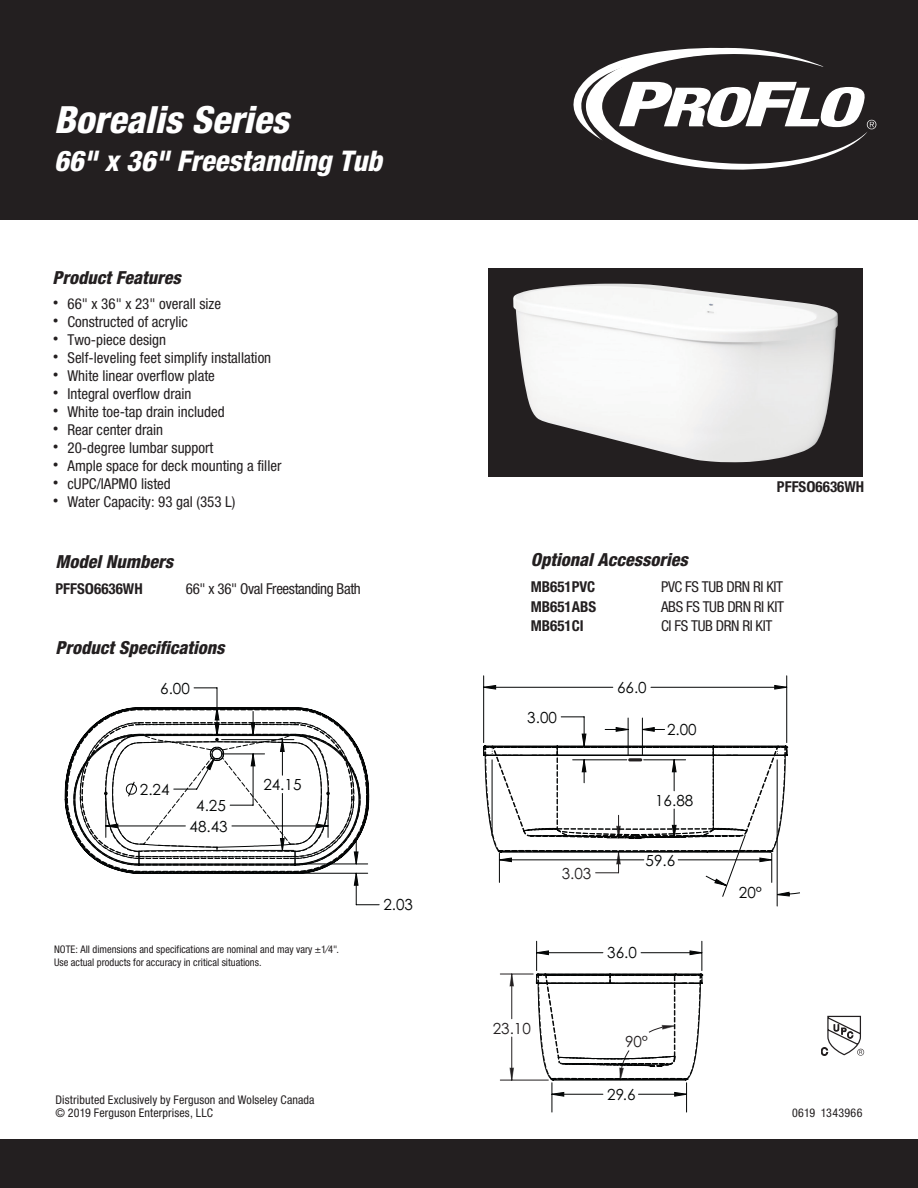
<style>
.page{position:relative;width:918px;height:1188px;background:#fff}
.page>*{position:absolute;margin:0;border:0;box-sizing:border-box;transform-origin:0 0}
.t1{font:italic 800 condensed 37.5px "Helvetica Neue";color:#fff}
.t2{font:italic 800 condensed 28.5px "Helvetica Neue";color:#fff}
.t3{font:italic 800 condensed 18px "Helvetica Neue";color:#231f20}
.t4{font:15.3px "Century Gothic";color:#030505}
.t5{font:15.3px "Century Gothic";color:#231f20}
.t6{font:condensed 15px "Helvetica Neue LT Std";color:#231f20}
.t7{font:condensed 15px "Helvetica Neue LT Std";letter-spacing:-.025em;color:#231f20}
.t8{font:700 condensed 15px "Helvetica Neue LT Std";color:#231f20}
.t9{font:condensed 12px/13.5px "Helvetica Neue";letter-spacing:.01em;color:#231f20}
.t10{font:condensed 12px "Helvetica Neue";letter-spacing:.03em;color:#231f20}
.t11{font:condensed 10.5px/12.6px "Helvetica Neue LT Std";color:#231f20}
.s1{font-family:"Helvetica";font-stretch:normal;font-size:18px}
</style>
<div class="page">
<div style="left:0;top:1139px;width:918px;height:49px;background:#231f20"></div>
<div style="left:0;top:0;width:918px;height:220px;background:#231f20"></div>
<svg style="left:573px;top:47px;width:303px;height:123px"></svg>
<svg style="left:821px;top:1016px;width:43px;height:40px"></svg>
<svg style="left:65px;top:707px;width:304px;height:179px"></svg>
<svg style="left:484px;top:685px;width:316px;height:212px"></svg>
<svg style="left:491px;top:716px;width:287px;height:191px"></svg>
<hr style="left:642px;top:718px;width:1px;height:37px;background:#030505">
<hr style="left:628px;top:718px;width:1px;height:37px;background:#030505">
<hr style="left:484px;top:687px;width:129px;height:1px;background:#030505">
<hr style="left:651px;top:687px;width:136px;height:1px;background:#030505">
<hr style="left:483px;top:676px;width:1px;height:67px;background:#030505">
<hr style="left:786px;top:676px;width:1px;height:67px;background:#030505">
<svg style="left:777px;top:892px;width:12px;height:4px"></svg>
<svg style="left:484px;top:685px;width:12px;height:4px"></svg>
<svg style="left:775px;top:685px;width:12px;height:4px"></svg>
<svg style="left:483px;top:728px;width:316px;height:158px"></svg>
<hr style="left:702px;top:941px;width:1px;height:30px;background:#030505">
<hr style="left:536px;top:941px;width:1px;height:30px;background:#030505">
<hr style="left:500px;top:1080px;width:48px;height:1px;background:#231f20">
<hr style="left:500px;top:974px;width:33px;height:1px;background:#231f20">
<svg style="left:536px;top:950px;width:167px;height:5px"></svg>
<svg style="left:509px;top:973px;width:5px;height:108px"></svg>
<svg style="left:535px;top:970px;width:168px;height:142px"></svg>
<div style="left:488px;top:269px;width:374px;height:208px;background:#231f20"></div>
<img style="left:513px;top:284px;width:325px;height:178px">
<h1 class="t1" style="left:54px;top:96px;width:236px">Borealis Series</h1>
<h2 class="t2" style="left:54px;top:143px;width:329px">66" x 36" Freestanding Tub</h2>
<p class="t3" style="left:52px;top:267px;width:130px">Product Features</p>
<p class="t6" style="left:52px;top:295px;width:170px"><span class="s1">•</span> 66" x 36" x 23" overall size</p>
<p class="t6" style="left:52px;top:313px;width:137px"><span class="s1">•</span> Constructed of acrylic</p>
<p class="t6" style="left:52px;top:331px;width:115px"><span class="s1">•</span> Two-piece design</p>
<p class="t6" style="left:52px;top:349px;width:220px"><span class="s1">•</span> Self-leveling feet simplify installation</p>
<p class="t6" style="left:52px;top:367px;width:164px"><span class="s1">•</span> White linear overflow plate</p>
<p class="t6" style="left:52px;top:385px;width:141px"><span class="s1">•</span> Integral overflow drain</p>
<p class="t6" style="left:52px;top:403px;width:174px"><span class="s1">•</span> White toe-tap drain included</p>
<p class="t6" style="left:52px;top:421px;width:112px"><span class="s1">•</span> Rear center drain</p>
<p class="t6" style="left:52px;top:439px;width:162px"><span class="s1">•</span> 20-degree lumbar support</p>
<p class="t6" style="left:52px;top:457px;width:231px"><span class="s1">•</span> Ample space for deck mounting a filler</p>
<p class="t6" style="left:52px;top:475px;width:120px"><span class="s1">•</span> cUPC/IAPMO listed</p>
<p class="t6" style="left:52px;top:493px;width:185px"><span class="s1">•</span> Water Capacity: 93 gal (353 L)</p>
<p class="t3" style="left:56px;top:550px;width:119px">Model Numbers</p>
<p class="t8" style="left:56px;top:579px;width:89px">PFFSO6636WH</p>
<p class="t7" style="left:186px;top:580px;width:176px">66" x 36" Oval Freestanding Bath</p>
<p class="t3" style="left:56px;top:637px;width:171px">Product Specifications</p>
<p class="t4" style="left:160px;top:679px;width:31px">6.00</p>
<p class="t4" style="left:140px;top:780px;width:31px">2.24</p>
<p class="t4" style="left:196px;top:796px;width:31px">4.25</p>
<p class="t4" style="left:190px;top:817px;width:40px">48.43</p>
<p class="t4" style="left:263px;top:775px;width:40px">24.15</p>
<p class="t11" style="left:54px;top:943px;width:287px">NOTE: All dimensions and specifications are nominal and may vary ±1⁄4".<br>Use actual products for accuracy in critical situations.</p>
<p class="t4" style="left:383px;top:896px;width:31px">2.03</p>
<p class="t9" style="left:56px;top:1093px;width:261px">Distributed Exclusively by Ferguson and Wolseley Canada © 2019 Ferguson Enterprises, LLC</p>
<p class="t8" style="left:777px;top:478px;width:89px">PFFSO6636WH</p>
<p class="t3" style="left:531px;top:549px;width:159px">Optional Accessories</p>
<p class="t8" style="left:531px;top:578px;width:66px">MB651PVC</p>
<p class="t7" style="left:661px;top:579px;width:123px">PVC FS TUB DRN RI KIT</p>
<p class="t8" style="left:531px;top:598px;width:67px">MB651ABS</p>
<p class="t7" style="left:661px;top:598px;width:124px">ABS FS TUB DRN RI KIT</p>
<p class="t8" style="left:531px;top:617px;width:54px">MB651CI</p>
<p class="t7" style="left:661px;top:618px;width:113px">CI FS TUB DRN RI KIT</p>
<p class="t4" style="left:527px;top:708px;width:31px">3.00</p>
<p class="t5" style="left:562px;top:864px;width:31px">3.03</p>
<p class="t4" style="left:617px;top:678px;width:31px">66.0</p>
<p class="t4" style="left:667px;top:720px;width:31px">2.00</p>
<p class="t4" style="left:655px;top:791px;width:40px">16.88</p>
<p class="t4" style="left:646px;top:851px;width:31px">59.6</p>
<p class="t5" style="left:493px;top:1019px;width:40px">23.10</p>
<p class="t4" style="left:607px;top:944px;width:31px">36.0</p>
<p class="t5" style="left:625px;top:1032px;width:25px">90°</p>
<p class="t4" style="left:607px;top:1085px;width:30px">29.6</p>
<p class="t4" style="left:739px;top:883px;width:25px">20°</p>
<p class="t10" style="left:792px;top:1106px;width:72px">0619 1343966</p>
</div>
